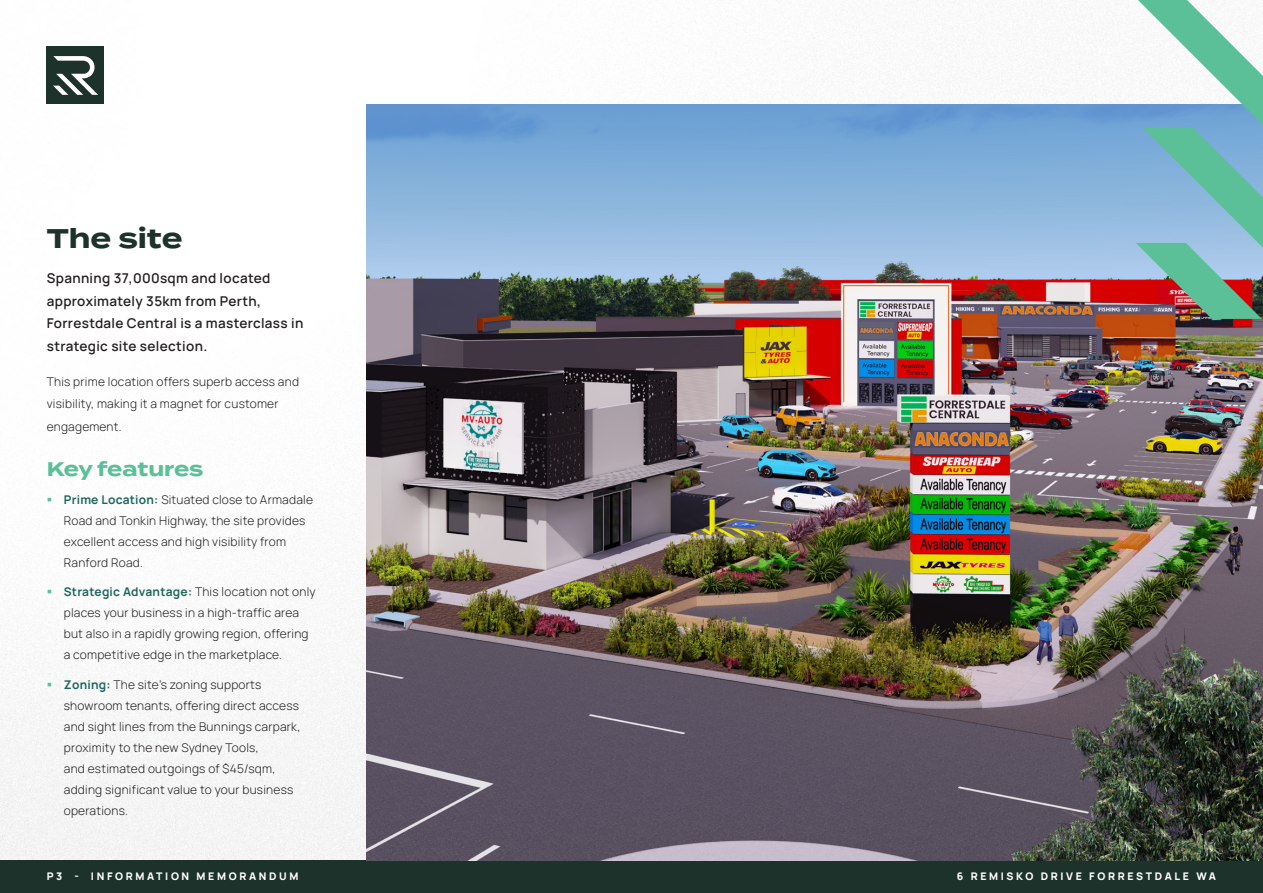
<style>
.page{position:relative;width:1263px;height:893px;background:#fff}
.page>*{position:absolute;margin:0;border:0;box-sizing:border-box;transform-origin:0 0}
.Heading_1{font:700 27px "Termina";color:#1d322b}
.t1{font:700 19.65px "Termina";letter-spacing:-.005em;color:#5bc097}
.Lead_Para{font:600 13.5px/22.5px "Manrope";letter-spacing:.025em;color:#231f20}
.Body_Copy{font:300 12px/21px "Manrope";letter-spacing:.02em;color:#231f20}
.t2{font:800 10.5px "Manrope";letter-spacing:.25em;color:#fff}
.s1{font-weight:700;color:#1f665c}
</style>
<div class="page">
<img style="left:0;top:0;width:1135px;height:861px">
<div style="left:47px;top:47px;width:57px;height:57px;background:#1d322b"></div>
<svg style="left:53px;top:56px;width:45px;height:39px"></svg>
<div style="left:0;top:861px;width:1263px;height:32px;background:#1d322b"></div>
<img style="left:366px;top:104px;width:897px;height:757px">
<svg style="left:1136px;top:0;width:127px;height:319px"></svg>
<svg style="left:48px;top:590px;width:3px;height:4px"></svg>
<p class="Heading_1" style="left:47px;top:218px;width:137px">The site</p>
<p class="Lead_Para" style="left:47px;top:266px;width:258px">Spanning 37,000sqm and located approximately 35km from Perth,<br>Forrestdale Central is a masterclass in strategic site selection.</p>
<p class="Body_Copy" style="left:47px;top:370px;width:254px;line-height:22.5px">This prime location offers superb access and visibility, making it a magnet for customer engagement.</p>
<p class="t1" style="left:47px;top:454px;width:158px">Key features</p>
<p class="Body_Copy" style="left:64px;top:488px;width:251px"><span class="s1">Prime Location:</span> Situated close to Armadale Road and Tonkin Highway, the site provides excellent access and high visibility from Ranford Road.</p>
<p class="Body_Copy" style="left:64px;top:581px;width:253px"><span class="s1">Strategic Advantage:</span> This location not only places your business in a high-traffic area but also in a rapidly growing region, offering a competitive edge in the marketplace.</p>
<p class="Body_Copy" style="left:64px;top:673px;width:238px"><span class="s1">Zoning:</span> The site’s zoning supports showroom tenants, offering direct access and sight lines from the Bunnings carpark, proximity to the new Sydney Tools,<br>and estimated outgoings of $45/sqm, adding significant value to your business operations.</p>
<p class="t2" style="left:47px;top:867px;width:253px">P3 - INFORMATION MEMORANDUM</p>
<p class="t2" style="left:957px;top:867px;width:260px">6 REMISKO DRIVE FORRESTDALE WA</p>
</div>
